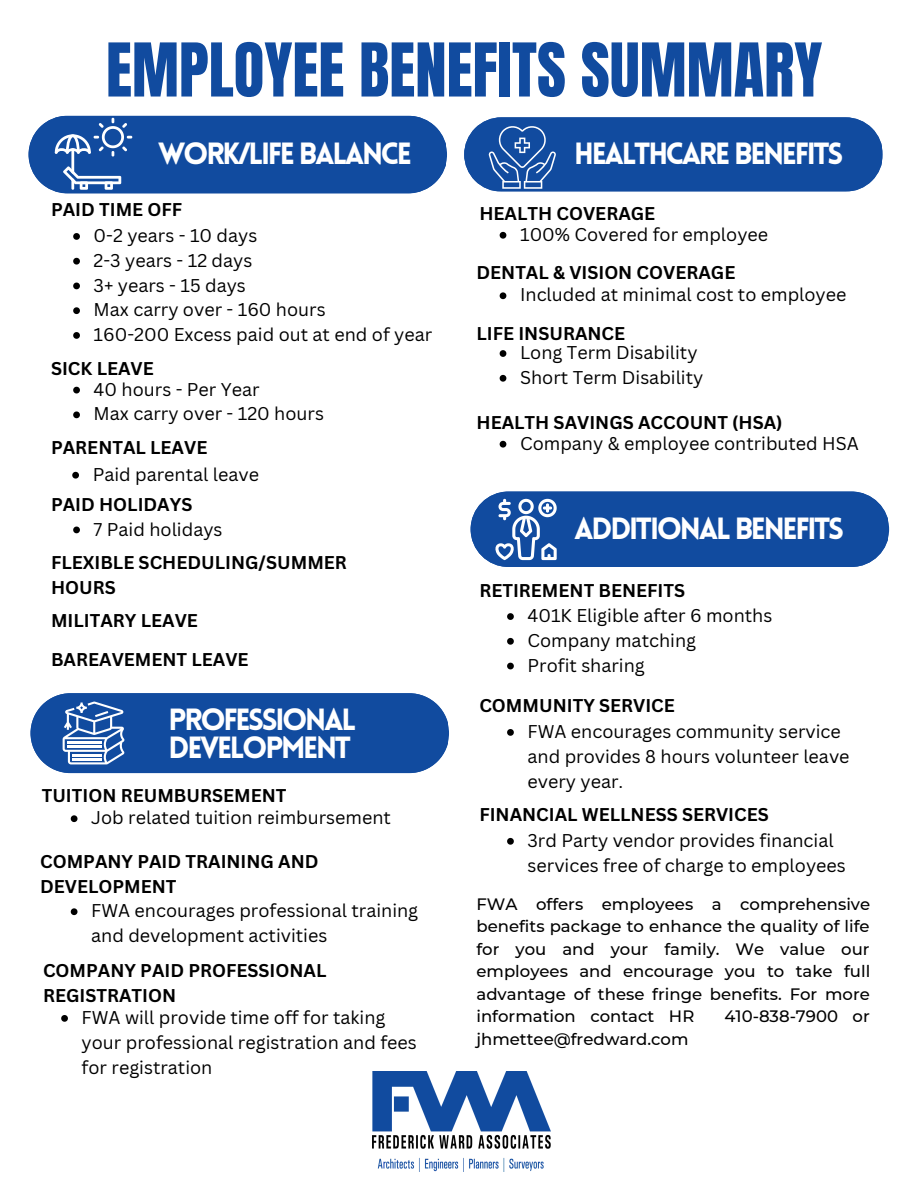
<style>
.page{position:relative;width:918px;height:1188px;background:#fff}
.page>*{position:absolute;margin:0;border:0;box-sizing:border-box;transform-origin:0 0}
.t1{font:63px "Anton";color:#114b9f}
.t2{font:900 30px/28.2px "Lovelo";letter-spacing:-.075em;color:#fff}
.t3{font:18px/24.8px "Canva Sans";color:#000}
.t4{font:700 18px/24.8px "Canva Sans";color:#000}
.t5{font:500 16.5px/22.5px "Montserrat";color:#000;text-align:justify}
</style>
<div class="page">
<svg style="left:464px;top:117px;width:419px;height:75px;background:#2157a5"></svg>
<svg style="left:31px;top:693px;width:418px;height:80px;background:#2459a6"></svg>
<svg style="left:471px;top:492px;width:418px;height:75px;background:#2258a6"></svg>
<svg style="left:61px;top:1015px;width:7px;height:7px"></svg>
<img style="left:373px;top:1071px;width:178px;height:100px">
<svg style="left:29px;top:116px;width:418px;height:77px;background:#2257a5"></svg>
<svg style="left:72px;top:472px;width:7px;height:7px"></svg>
<svg style="left:73px;top:527px;width:7px;height:6px"></svg>
<svg style="left:73px;top:233px;width:7px;height:7px"></svg>
<svg style="left:73px;top:258px;width:7px;height:7px"></svg>
<svg style="left:73px;top:283px;width:7px;height:6px"></svg>
<svg style="left:73px;top:307px;width:7px;height:7px"></svg>
<svg style="left:73px;top:332px;width:7px;height:7px"></svg>
<svg style="left:73px;top:387px;width:7px;height:6px"></svg>
<svg style="left:73px;top:411px;width:7px;height:7px"></svg>
<svg style="left:500px;top:232px;width:6px;height:7px"></svg>
<svg style="left:500px;top:292px;width:6px;height:7px"></svg>
<svg style="left:500px;top:350px;width:6px;height:7px"></svg>
<svg style="left:500px;top:375px;width:6px;height:7px"></svg>
<svg style="left:500px;top:441px;width:6px;height:7px"></svg>
<svg style="left:71px;top:815px;width:7px;height:7px"></svg>
<svg style="left:71px;top:908px;width:7px;height:7px"></svg>
<svg style="left:507px;top:613px;width:7px;height:7px"></svg>
<svg style="left:507px;top:638px;width:7px;height:7px"></svg>
<svg style="left:507px;top:663px;width:7px;height:6px"></svg>
<svg style="left:507px;top:729px;width:7px;height:7px"></svg>
<svg style="left:507px;top:838px;width:7px;height:7px"></svg>
<h1 class="t1" style="left:106px;top:25px;width:718px">EMPLOYEE BENEFITS SUMMARY</h1>
<h2 class="t2" style="left:158px;top:142px;width:255px">WORK/LIFE BALANCE</h2>
<p class="t4" style="left:51px;top:196px;width:133px">PAID TIME OFF</p>
<p class="t3" style="left:94px;top:223px;width:340px">0-2 years - 10 days<br>2-3 years - 12 days<br>3+ years - 15 days<br>Max carry over - 160 hours<br>160-200 Excess paid out at end of year</p>
<p class="t4" style="left:51px;top:355px;width:104px">SICK LEAVE</p>
<p class="t3" style="left:94px;top:376px;width:232px">40 hours - Per Year<br>Max carry over - 120 hours</p>
<p class="t4" style="left:51px;top:435px;width:158px">PARENTAL LEAVE</p>
<p class="t3" style="left:93px;top:461px;width:168px">Paid parental leave</p>
<p class="t3" style="left:94px;top:516px;width:130px">7 Paid holidays</p>
<p class="t4" style="left:51px;top:492px;width:143px">PAID HOLIDAYS</p>
<p class="t4" style="left:51px;top:550px;width:297px">FLEXIBLE SCHEDULING/SUMMER<br>HOURS</p>
<p class="t4" style="left:51px;top:601px;width:199px;line-height:38.4px">MILITARY LEAVE<br>BAREAVEMENT LEAVE</p>
<h2 class="t2" style="left:169px;top:709px;width:189px">PROFESSIONAL<br>DEVELOPMENT</h2>
<p class="t4" style="left:42px;top:782px;width:246px">TUITION REUMBURSEMENT</p>
<p class="t3" style="left:91px;top:805px;width:301px">Job related tuition reimbursement</p>
<p class="t4" style="left:40px;top:848px;width:280px">COMPANY PAID TRAINING AND<br>DEVELOPMENT</p>
<p class="t3" style="left:91px;top:898px;width:329px">FWA encourages professional training and development activities</p>
<p class="t4" style="left:43px;top:958px;width:285px">COMPANY PAID PROFESSIONAL<br>REGISTRATION</p>
<p class="t3" style="left:82px;top:1005px;width:337px">FWA will provide time off for taking your professional registration and fees for registration</p>
<h2 class="t2" style="left:574px;top:142px;width:271px">HEALTHCARE BENEFITS</h2>
<p class="t4" style="left:479px;top:200px;width:177px">HEALTH COVERAGE</p>
<p class="t3" style="left:520px;top:222px;width:250px">100% Covered for employee</p>
<p class="t4" style="left:477px;top:260px;width:260px">DENTAL &amp; VISION COVERAGE</p>
<p class="t3" style="left:520px;top:282px;width:328px">Included at minimal cost to employee</p>
<p class="t4" style="left:477px;top:321px;width:150px">LIFE INSURANCE</p>
<p class="t3" style="left:520px;top:340px;width:185px">Long Term Disability<br>Short Term Disability</p>
<p class="t4" style="left:477px;top:409px;width:308px">HEALTH SAVINGS ACCOUNT (HSA)</p>
<p class="t3" style="left:520px;top:430px;width:340px">Company &amp; employee contributed HSA</p>
<h2 class="t2" style="left:574px;top:518px;width:271px">ADDITIONAL BENEFITS</h2>
<p class="t4" style="left:479px;top:577px;width:207px">RETIREMENT BENEFITS</p>
<p class="t3" style="left:528px;top:603px;width:246px">401K Eligible after 6 months<br>Company matching<br>Profit sharing</p>
<p class="t4" style="left:479px;top:693px;width:197px">COMMUNITY SERVICE</p>
<p class="t3" style="left:528px;top:719px;width:324px">FWA encourages community service and provides 8 hours volunteer leave every year.</p>
<p class="t4" style="left:479px;top:802px;width:291px">FINANCIAL WELLNESS SERVICES</p>
<p class="t3" style="left:528px;top:828px;width:320px">3rd Party vendor provides financial services free of charge to employees</p>
<p class="t5" style="left:477px;top:893px;width:395px">FWA offers employees a comprehensive benefits package to enhance the quality of life for you and your family. We value our employees and encourage you to take full advantage of these fringe benefits. For more information contact HR</p>
<p class="t5" style="left:725px;top:1005px;width:147px">410-838-7900 or</p>
<p class="t5" style="left:477px;top:1028px;width:213px">jhmettee@fredward.com</p>
</div>
